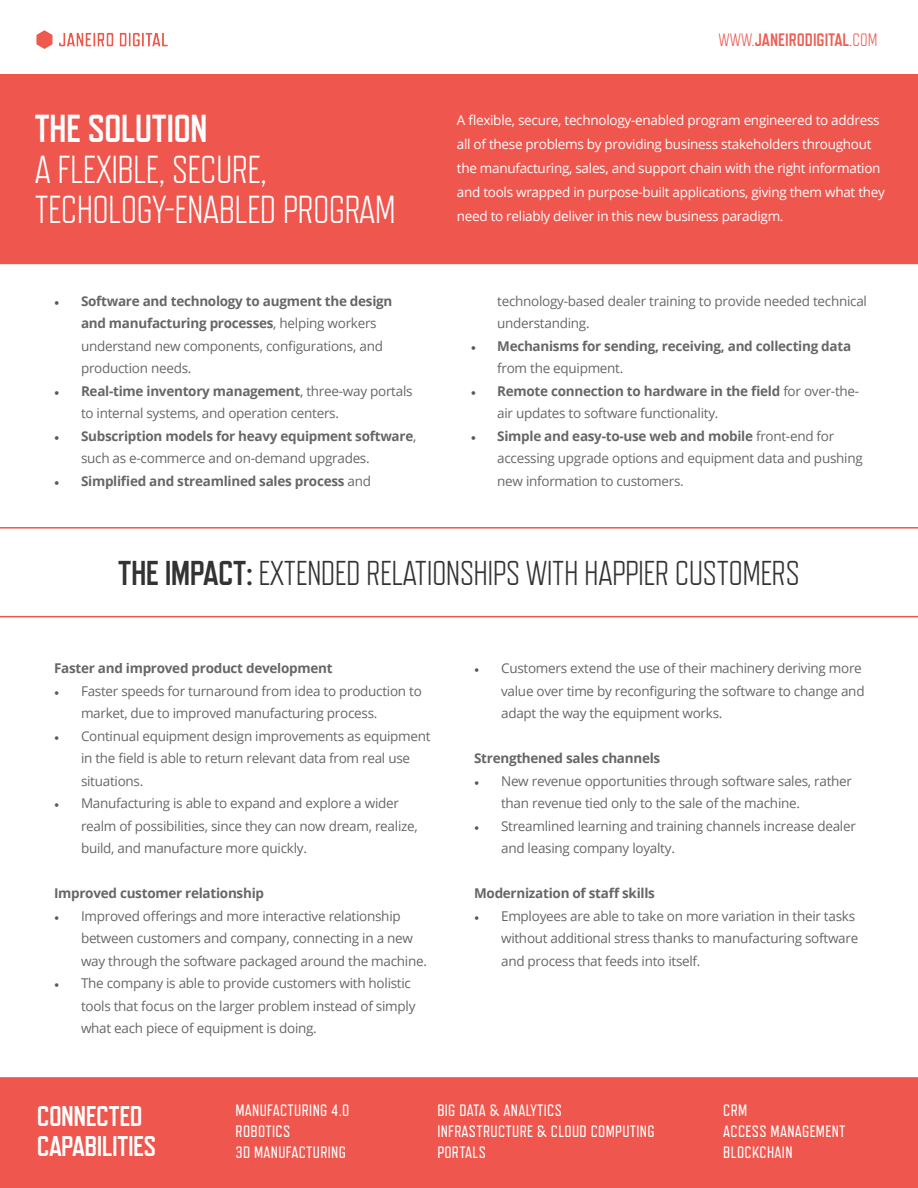
<style>
.page{position:relative;width:918px;height:1188px;background:#fff}
.page>*{position:absolute;margin:0;border:0;box-sizing:border-box;transform-origin:0 0}
.t1{font:300 39px/40.5px "Refrigerator Deluxe";letter-spacing:-.02em;color:#fff}
.t2{font:700 39px "Refrigerator Deluxe";letter-spacing:-.02em;color:#fff}
.t3{font:300 34.5px "Refrigerator Deluxe";letter-spacing:-.02em;color:#323332}
.t4{font:700 28.5px/30px "Refrigerator Deluxe";letter-spacing:-.02em;color:#fff}
.t5{font:700 18px "Refrigerator Deluxe";color:#ed5e54}
.t6{font:16.5px/21px "Refrigerator Deluxe";letter-spacing:.02em;color:#fff}
.t7{font:13.5px/22.5px "Open Sans";letter-spacing:-.02em;color:#323332}
.t8{font:700 13.5px/22.5px "Open Sans";letter-spacing:-.02em;color:#323332}
.t9{font:13.5px/24px "Open Sans";letter-spacing:-.02em;color:#fff}
.s1{font-family:"Minion Pro";font-weight:700;color:#231f20}
.s2{font-weight:700}
.s3{font-family:"Minion Pro";color:#231f20}
.s4{font-weight:400}
.s5{font-weight:300}
</style>
<div class="page">
<div style="left:0;top:74px;width:918px;height:190px;background:#ee564e"></div>
<div style="left:0;top:1077px;width:918px;height:111px;background:#ee564e"></div>
<svg style="left:0;top:527px;width:918px;height:90px"></svg>
<img style="left:36px;top:30px;width:132px;height:19px">
<h1 class="t2" style="left:34px;top:106px;width:175px">THE SOLUTION</h1>
<h1 class="t1" style="left:34px;top:149px;width:363px">A FLEXIBLE, SECURE,<br>TECHOLOGY-ENABLED PROGRAM</h1>
<p class="t7" style="left:81px;top:289px;width:313px;text-indent:-27px"><span class="s1">•</span> <span class="s2">Software and technology to augment the design and manufacturing processes</span>, helping workers understand new components, configurations, and production needs.</p>
<p class="t7" style="left:81px;top:379px;width:333px;text-indent:-27px"><span class="s1">•</span> <span class="s2">Real-time inventory management</span>, three-way portals to internal systems, and operation centers.</p>
<p class="t8" style="left:81px;top:424px;width:337px;text-indent:-27px"><span class="s3">•</span> Subscription models for heavy equipment software<span class="s4">, such as e-commerce and on-demand upgrades.</span></p>
<p class="t8" style="left:54px;top:469px;width:319px"><span class="s3">•</span> Simplified and streamlined sales process <span class="s4">and</span></p>
<h3 class="t5" style="left:719px;top:29px;width:160px"><span class="s5">WWW.</span>JANEIRODIGITAL<span class="s5">.COM</span></h3>
<p class="t9" style="left:457px;top:108px;width:430px">A flexible, secure, technology-enabled program engineered to address all of these problems by providing business stakeholders throughout the manufacturing, sales, and support chain with the right information and tools wrapped in purpose-built applications, giving them what they need to reliably deliver in this new business paradigm.</p>
<p class="t7" style="left:497px;top:289px;width:371px">technology-based dealer training to provide needed technical understanding.</p>
<p class="t8" style="left:497px;top:334px;width:355px;text-indent:-27px"><span class="s3">•</span> Mechanisms for sending, receiving, and collecting data <span class="s4">from the equipment.</span></p>
<p class="t7" style="left:497px;top:379px;width:363px;text-indent:-27px"><span class="s1">•</span> <span class="s2">Remote connection to hardware in the field</span> for over-the&shy;air updates to software functionality.</p>
<p class="t7" style="left:497px;top:424px;width:367px;text-indent:-27px"><span class="s1">•</span> <span class="s2">Simple and easy-to-use web and mobile</span> front-end for accessing upgrade options and equipment data and pushing new information to customers.</p>
<h2 class="t3" style="left:118px;top:553px;width:684px"><span class="s2">THE IMPACT:</span> EXTENDED RELATIONSHIPS WITH HAPPIER CUSTOMERS</h2>
<p class="t8" style="left:54px;top:657px;width:280px">Faster and improved product development</p>
<p class="t7" style="left:81px;top:679px;width:342px;text-indent:-27px"><span class="s3">•</span> Faster speeds for turnaround from idea to production to market, due to improved manufacturing process.</p>
<p class="t7" style="left:81px;top:724px;width:351px;text-indent:-27px"><span class="s3">•</span> Continual equipment design improvements as equipment in the field is able to return relevant data from real use situations.</p>
<p class="t7" style="left:81px;top:792px;width:338px;text-indent:-27px"><span class="s3">•</span> Manufacturing is able to expand and explore a wider realm of possibilities, since they can now dream, realize, build, and manufacture more quickly.</p>
<p class="t8" style="left:54px;top:882px;width:212px">Improved customer relationship</p>
<p class="t7" style="left:81px;top:904px;width:348px;text-indent:-27px"><span class="s3">•</span> Improved offerings and more interactive relationship between customers and company, connecting in a new way through the software packaged around the machine.</p>
<p class="t7" style="left:81px;top:972px;width:336px;text-indent:-27px"><span class="s3">•</span> The company is able to provide customers with holistic tools that focus on the larger problem instead of simply what each piece of equipment is doing.</p>
<p class="t7" style="left:501px;top:657px;width:365px;text-indent:-27px"><span class="s3">•</span> Customers extend the use of their machinery deriving more value over time by reconfiguring the software to change and adapt the way the equipment works.</p>
<p class="t8" style="left:474px;top:747px;width:188px">Strengthened sales channels</p>
<p class="t7" style="left:501px;top:769px;width:352px;text-indent:-27px"><span class="s3">•</span> New revenue opportunities through software sales, rather than revenue tied only to the sale of the machine.</p>
<p class="t7" style="left:501px;top:814px;width:356px;text-indent:-27px"><span class="s3">•</span> Streamlined learning and training channels increase dealer and leasing company loyalty.</p>
<p class="t8" style="left:474px;top:882px;width:182px">Modernization of staff skills</p>
<p class="t7" style="left:501px;top:904px;width:359px;text-indent:-27px"><span class="s3">•</span> Employees are able to take on more variation in their tasks without additional stress thanks to manufacturing software and process that feeds into itself.</p>
<h3 class="t4" style="left:37px;top:1101px;width:121px">CONNECTED<br>CAPABILITIES</h3>
<p class="t6" style="left:236px;top:1100px;width:115px">MANUFACTURING 4.0<br>ROBOTICS<br>3D MANUFACTURING</p>
<p class="t6" style="left:437px;top:1100px;width:219px">BIG DATA &amp; ANALYTICS<br>INFRASTRUCTURE &amp; CLOUD COMPUTING<br>PORTALS</p>
<p class="t6" style="left:723px;top:1100px;width:124px">CRM<br>ACCESS MANAGEMENT<br>BLOCKCHAIN</p>
</div>
